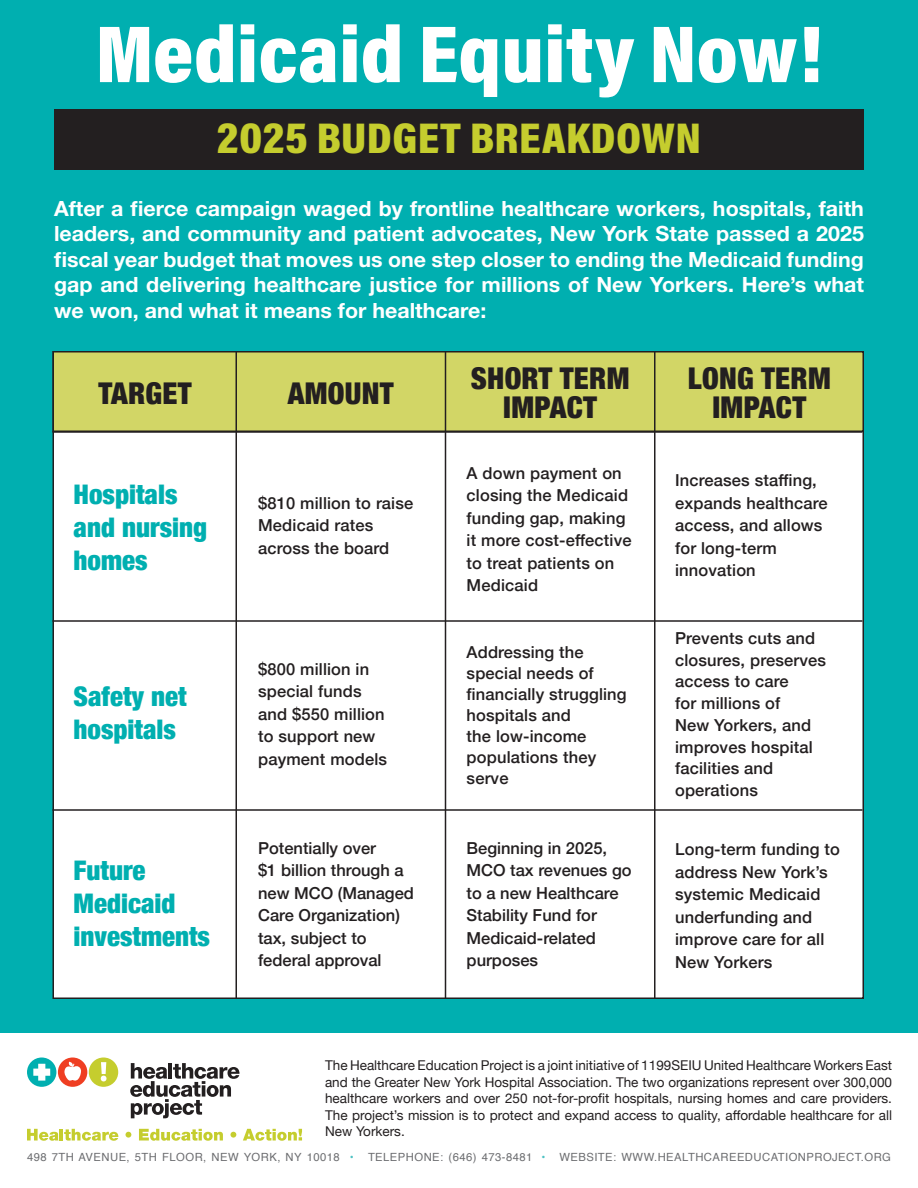
<style>
.page{position:relative;width:918px;height:1188px;background:#fff}
.page>*{position:absolute;margin:0;border:0;box-sizing:border-box;transform-origin:0 0}
.t1{font:81.75px "Acumin Variable Concept";color:#fff;scale:1.08 1}
.t2{font:43.5px "Acumin Variable Concept";letter-spacing:.01em;color:#c5cd2e;scale:1.1 1}
.t3{font:900 condensed 30px/28.5px "Helvetica Neue";letter-spacing:.01em;color:#231f20;text-align:center}
.t4{font:900 condensed 27px/33px "Helvetica Neue";color:#00afb0}
.t5{font:700 21px/25.5px "Helvetica Neue LT Std";color:#fff;text-align:justify}
.t6{font:500 16.5px/22.5px "Helvetica Neue";letter-spacing:.01em;color:#231f20}
.t7{font:13.5px/16.5px "Helvetica Neue";color:#231f20;text-align:justify}
.t8{font:11.25px "Helvetica";letter-spacing:.04em;color:#6c6d70}
.s1{color:#4ec2c3}
</style>
<div class="page">
<div style="left:0;top:0;width:918px;height:1033px;background:#00afb0"></div>
<svg style="left:130px;top:1063px;width:110px;height:55px"></svg>
<div style="left:58px;top:1058px;width:29px;height:29px;background:#ef3e22;border-radius:50%"></div>
<svg style="left:64px;top:1062px;width:17px;height:19px"></svg>
<div style="left:89px;top:1058px;width:29px;height:29px;background:#c5cd2e;border-radius:50%"></div>
<svg style="left:101px;top:1062px;width:6px;height:19px"></svg>
<div style="left:27px;top:1058px;width:29px;height:29px;background:#00afb0;border-radius:50%"></div>
<svg style="left:33px;top:1064px;width:17px;height:17px"></svg>
<svg style="left:27px;top:1129px;width:91px;height:12px"></svg>
<svg style="left:126px;top:1132px;width:5px;height:6px"></svg>
<svg style="left:139px;top:1129px;width:84px;height:12px"></svg>
<svg style="left:230px;top:1132px;width:6px;height:6px"></svg>
<svg style="left:243px;top:1129px;width:59px;height:12px"></svg>
<div style="left:53px;top:352px;width:810px;height:646px;background:#fff"></div>
<div style="left:53px;top:352px;width:810px;height:79px;background:#d2d666"></div>
<div style="left:52px;top:351px;width:812px;height:81px;border:2px solid #231f20"></div>
<hr style="left:654px;top:351px;width:2px;height:648px;background:#231f20">
<hr style="left:445px;top:351px;width:1px;height:648px;background:#231f20">
<hr style="left:236px;top:351px;width:1px;height:648px;background:#231f20">
<hr style="left:52px;top:809px;width:810px;height:2px;background:#231f20">
<hr style="left:52px;top:620px;width:810px;height:2px;background:#231f20">
<hr style="left:52px;top:431px;width:810px;height:2px;background:#231f20">
<div style="left:54px;top:109px;width:810px;height:61px;background:#231f20"></div>
<p class="t1" style="left:95px;top:-2px;width:675px">Medicaid Equity Now!</p>
<p class="t2" style="left:217px;top:108px;width:442px">2025 BUDGET BREAKDOWN</p>
<p class="t5" style="left:54px;top:195px;width:812px">After a fierce campaign waged by frontline healthcare workers, hospitals, faith leaders, and community and patient advocates, New York State passed a 2025 fiscal year budget that moves us one step closer to ending the Medicaid funding gap and delivering healthcare justice for millions of New Yorkers. Here’s what we won, and what it means for healthcare:</p>
<p class="t3" style="left:99px;top:377px;width:95px">TARGET</p>
<p class="t3" style="left:288px;top:377px;width:107px">AMOUNT</p>
<p class="t4" style="left:74px;top:476px;width:135px">Hospitals and nursing homes</p>
<p class="t4" style="left:74px;top:679px;width:115px">Safety net hospitals</p>
<p class="t4" style="left:74px;top:853px;width:138px">Future<br>Medicaid investments</p>
<p class="t6" style="left:258px;top:491px;width:157px">$810 million to raise<br>Medicaid rates across the board</p>
<p class="t6" style="left:258px;top:656px;width:130px">$800 million in special funds and $550 million to support new payment models</p>
<p class="t6" style="left:258px;top:835px;width:120px">Potentially over</p>
<p class="t6" style="left:258px;top:858px;width:157px">$1 billion through a new MCO (Managed<br>Care Organization) tax, subject to</p>
<p class="t6" style="left:258px;top:948px;width:125px">federal approval</p>
<p class="t3" style="left:471px;top:362px;width:160px">SHORT TERM<br>IMPACT</p>
<p class="t3" style="left:688px;top:362px;width:144px">LONG TERM<br>IMPACT</p>
<p class="t6" style="left:467px;top:461px;width:167px">A down payment on closing the Medicaid funding gap, making it more cost-effective to treat patients on<br>Medicaid</p>
<p class="t6" style="left:467px;top:641px;width:162px;line-height:21px">Addressing the special needs of financially struggling hospitals and<br>the low-income populations they serve</p>
<p class="t6" style="left:467px;top:835px;width:167px">Beginning in 2025,<br>MCO tax revenues go to a new Healthcare<br>Stability Fund for<br>Medicaid-related purposes</p>
<p class="t6" style="left:675px;top:468px;width:154px">Increases staffing, expands healthcare access, and allows for long-term innovation</p>
<p class="t6" style="left:675px;top:626px;width:152px;line-height:21.8px">Prevents cuts and closures, preserves access to care<br>for millions of<br>New Yorkers, and improves hospital facilities and operations</p>
<p class="t6" style="left:675px;top:837px;width:166px">Long-term funding to address New York’s systemic Medicaid underfunding and improve care for all<br>New Yorkers</p>
<p class="t7" style="left:325px;top:1058px;width:569px">The Healthcare Education Project is a joint initiative of 1199SEIU United Healthcare Workers East and the Greater New York Hospital Association. The two organizations represent over 300,000 healthcare workers and over 250 not-for-profit hospitals, nursing homes and care providers.<br>The project’s mission is to protect and expand access to quality, affordable healthcare for all New Yorkers.</p>
<p class="t8" style="left:27px;top:1148px;width:328px">498 7TH AVENUE, 5TH FLOOR, NEW YORK, NY 10018 <span class="s1">•</span></p>
<p class="t8" style="left:368px;top:1148px;width:179px">TELEPHONE: (646) 473-8481 <span class="s1">•</span></p>
<p class="t8" style="left:559px;top:1148px;width:333px">WEBSITE: WWW.HEALTHCAREEDUCATIONPROJECT.ORG</p>
</div>
